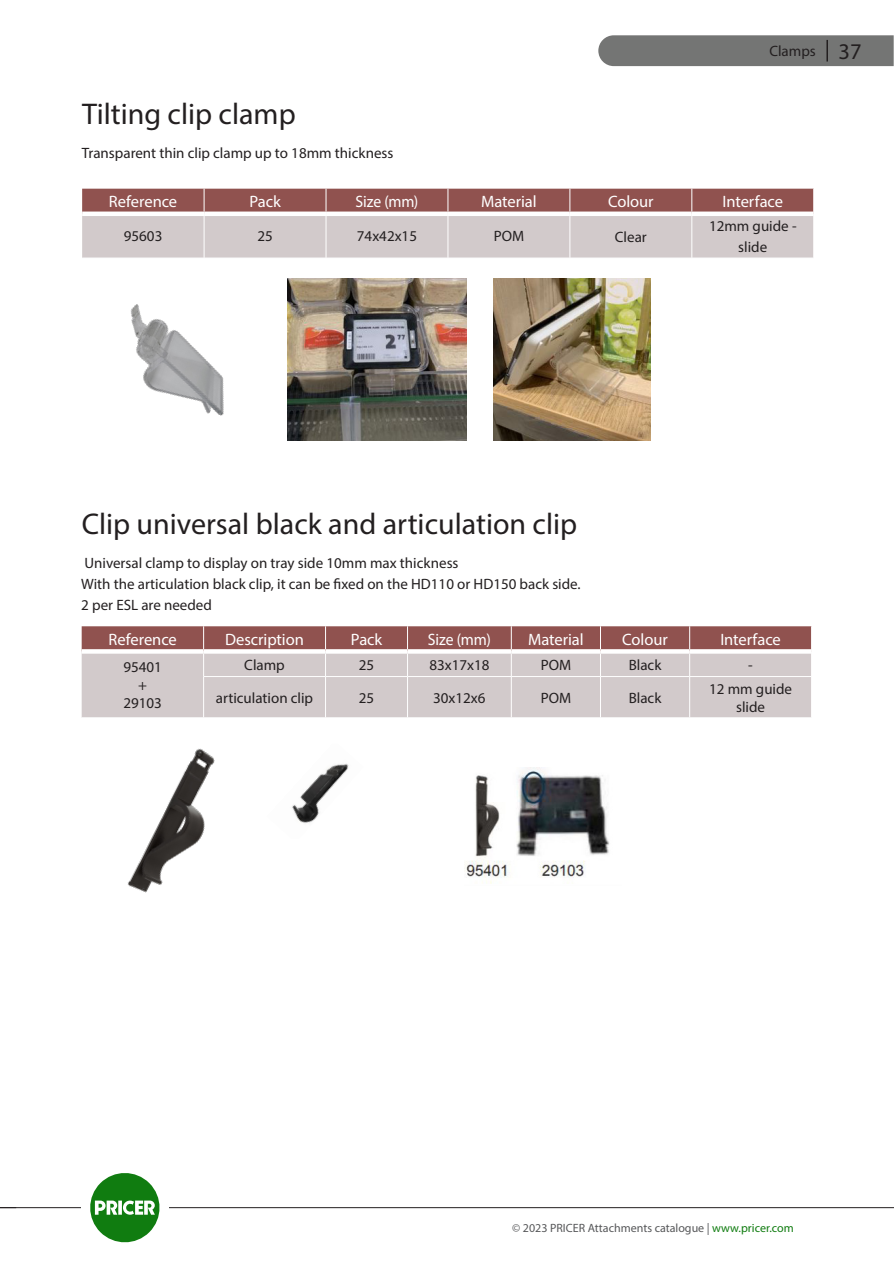
<style>
.page{position:relative;width:894px;height:1263px;background:#fff}
.page>*{position:absolute;margin:0;border:0;box-sizing:border-box;transform-origin:0 0}
.t1{font:30px "Myriad Pro";color:#231f20}
.t2{font:16.5px "Myriad Pro";letter-spacing:-.005em;color:#fff}
.t3{font:16.5px "Myriad Pro";letter-spacing:-.005em;color:#fff;scale:.95 1}
.t4{font:15px/21px "Myriad Pro";color:#231f20;text-align:center}
.t5{font:12px "Myriad Pro";color:#57585a}
.s1{font-size:22.5px}
.s2{color:#107c10}
</style>
<div class="page">
<hr style="left:0;top:1207px;width:893px;height:1px;background:#231f20">
<div style="left:81px;top:1200px;width:87px;height:14px;background:#fff"></div>
<svg style="left:90px;top:1173px;width:70px;height:70px"></svg>
<div style="left:598px;top:35px;width:295px;height:31px;background:#747574"></div>
<svg style="left:82px;top:189px;width:732px;height:69px;background:#bba1a1"></svg>
<div style="left:82px;top:211px;width:122px;height:5px;background:#fff"></div>
<div style="left:204px;top:211px;width:122px;height:5px;background:#fff"></div>
<div style="left:326px;top:211px;width:122px;height:5px;background:#fff"></div>
<div style="left:448px;top:211px;width:121px;height:5px;background:#fff"></div>
<div style="left:569px;top:211px;width:122px;height:5px;background:#fff"></div>
<div style="left:691px;top:211px;width:122px;height:5px;background:#fff"></div>
<hr style="left:204px;top:216px;width:1px;height:42px;background:#fff">
<hr style="left:325px;top:216px;width:1px;height:42px;background:#fff">
<hr style="left:447px;top:216px;width:1px;height:42px;background:#fff">
<hr style="left:569px;top:216px;width:1px;height:42px;background:#fff">
<hr style="left:691px;top:216px;width:1px;height:42px;background:#fff">
<hr style="left:813px;top:214px;width:1px;height:44px;background:#fff">
<img style="left:287px;top:278px;width:179px;height:162px">
<img style="left:493px;top:278px;width:157px;height:162px">
<img style="left:130px;top:304px;width:94px;height:112px">
<div style="left:82px;top:676px;width:729px;height:41px;background:#d2cacb"></div>
<svg style="left:82px;top:626px;width:730px;height:50px;background:#b89998"></svg>
<hr style="left:203px;top:676px;width:122px;height:1px;background:#fff">
<hr style="left:203px;top:677px;width:1px;height:40px;background:#fff">
<hr style="left:325px;top:676px;width:82px;height:1px;background:#fff">
<hr style="left:325px;top:677px;width:1px;height:40px;background:#fff">
<hr style="left:407px;top:676px;width:104px;height:1px;background:#fff">
<hr style="left:407px;top:677px;width:1px;height:40px;background:#fff">
<hr style="left:511px;top:676px;width:89px;height:1px;background:#fff">
<hr style="left:511px;top:677px;width:1px;height:40px;background:#fff">
<hr style="left:600px;top:676px;width:89px;height:1px;background:#fff">
<hr style="left:600px;top:677px;width:1px;height:40px;background:#fff">
<hr style="left:689px;top:676px;width:122px;height:1px;background:#fff">
<hr style="left:689px;top:677px;width:1px;height:40px;background:#fff">
<img style="left:292px;top:763px;width:57px;height:61px">
<img style="left:464px;top:767px;width:146px;height:117px">
<img style="left:127px;top:748px;width:88px;height:145px">
<p class="t4" style="left:769px;top:40px;width:94px">Clamps <span class="s1">37</span></p>
<h1 class="t1" style="left:82px;top:95px;width:215px">Tilting clip clamp</h1>
<p class="t4" style="left:82px;top:142px;width:313px">Transparent thin clip clamp up to 18mm thickness</p>
<p class="t2" style="left:109px;top:191px;width:70px">Reference</p>
<p class="t2" style="left:249px;top:191px;width:33px">Pack</p>
<p class="t3" style="left:355px;top:191px;width:68px">Size (mm)</p>
<p class="t2" style="left:481px;top:191px;width:57px">Material</p>
<p class="t2" style="left:607px;top:191px;width:47px">Colour</p>
<p class="t2" style="left:722px;top:191px;width:62px">Interface</p>
<p class="t4" style="left:124px;top:225px;width:40px">95603</p>
<p class="t4" style="left:257px;top:225px;width:17px">25</p>
<p class="t4" style="left:357px;top:225px;width:62px">74x42x15</p>
<p class="t4" style="left:493px;top:225px;width:32px">POM</p>
<p class="t4" style="left:614px;top:226px;width:33px">Clear</p>
<p class="t4" style="left:708px;top:215px;width:89px">12mm guide - slide</p>
<h1 class="t1" style="left:82px;top:505px;width:497px">Clip universal black and articulation clip</h1>
<p class="t4" style="left:81px;top:552px;width:500px;text-align:left">Universal clamp to display on tray side 10mm max thickness<br>With the articulation black clip, it can be fixed on the HD110 or HD150 back side.<br>2 per ESL are needed</p>
<p class="t2" style="left:108px;top:629px;width:70px">Reference</p>
<p class="t2" style="left:225px;top:629px;width:80px">Description</p>
<p class="t2" style="left:351px;top:629px;width:33px">Pack</p>
<p class="t3" style="left:428px;top:629px;width:68px">Size (mm)</p>
<p class="t2" style="left:528px;top:629px;width:57px">Material</p>
<p class="t2" style="left:622px;top:629px;width:47px">Colour</p>
<p class="t2" style="left:720px;top:629px;width:62px">Interface</p>
<p class="t4" style="left:123px;top:658px;width:40px;line-height:18px">95401 +<br>29103</p>
<p class="t4" style="left:244px;top:654px;width:42px">Clamp</p>
<p class="t4" style="left:358px;top:654px;width:17px">25</p>
<p class="t4" style="left:429px;top:654px;width:62px">83x17x18</p>
<p class="t4" style="left:540px;top:654px;width:32px">POM</p>
<p class="t4" style="left:628px;top:654px;width:34px">Black</p>
<p class="t4" style="left:748px;top:654px;width:6px">-</p>
<p class="t4" style="left:216px;top:687px;width:99px">articulation clip</p>
<p class="t4" style="left:358px;top:687px;width:17px">25</p>
<p class="t4" style="left:433px;top:687px;width:54px">30x12x6</p>
<p class="t4" style="left:540px;top:687px;width:32px">POM</p>
<p class="t4" style="left:628px;top:687px;width:34px">Black</p>
<p class="t4" style="left:708px;top:679px;width:84px;line-height:18px">12 mm guide slide</p>
<p class="t5" style="left:512px;top:1220px;width:283px">© 2023 PRICER Attachments catalogue | <span class="s2">www.pricer.com</span></p>
</div>
